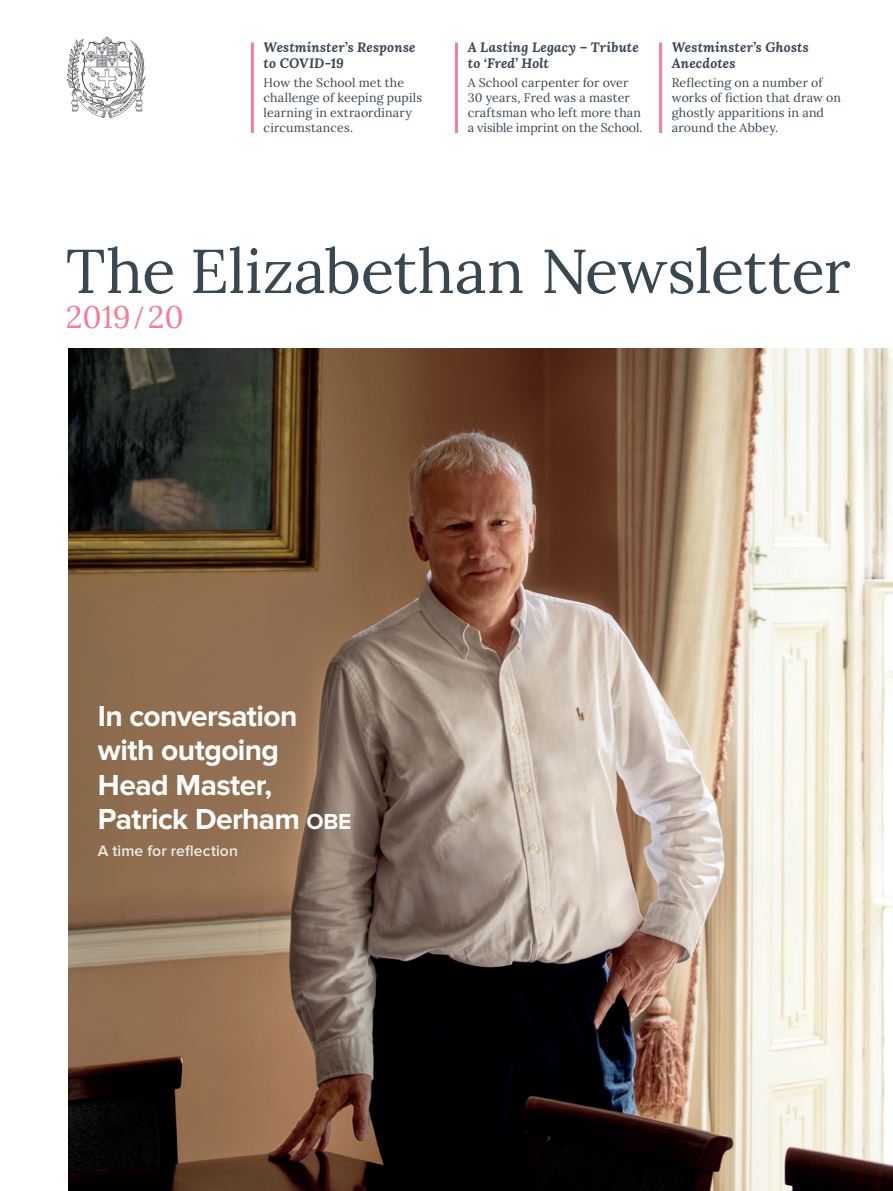
<style>
.page{position:relative;width:893px;height:1191px;background:#fff}
.page>*{position:absolute;margin:0;border:0;box-sizing:border-box;transform-origin:0 0}
.t1{font:61.8px "Lora";letter-spacing:-.005em;color:#394751}
.t2{font:31.05px "Lora";letter-spacing:-.005em;color:#f27e9b}
.t3{font:700 30px/34.5px "Proxima Nova";letter-spacing:-.02em;color:#fff}
.t4{font:600 15.75px "Proxima Nova";letter-spacing:.005em;color:#e9ebe5}
.t5{font:italic 700 13.5px/15.8px "Lora";letter-spacing:.015em;color:#394751}
.t6{font:12.3px/15px "Lora";letter-spacing:.01em;color:#394751}
.s1{font-family:"Proxima Nova"}
.s2{font-size:22.5px}
</style>
<div class="page">
<img style="left:68px;top:349px;width:825px;height:842px">
<img style="left:66px;top:36px;width:80px;height:82px">
<hr style="left:251px;top:43px;width:3px;height:90px;background:#f27e9b">
<hr style="left:455px;top:43px;width:3px;height:90px;background:#f27e9b">
<hr style="left:659px;top:43px;width:3px;height:90px;background:#f27e9b">
<p class="t5" style="left:264px;top:39px;width:153px">Westminster’s Response to COVID-19</p>
<p class="t6" style="left:264px;top:75px;width:160px">How the School met the challenge of keeping pupils learning in extraordinary circumstances.</p>
<p class="t5" style="left:468px;top:39px;width:173px">A Lasting Legacy – Tribute to ‘Fred’ Holt</p>
<p class="t6" style="left:468px;top:75px;width:176px">A School carpenter for over<br>30 years, Fred was a master craftsman who left more than a visible imprint on the School.</p>
<p class="t5" style="left:672px;top:39px;width:139px">Westminster’s Ghosts<br>Anecdotes</p>
<p class="t6" style="left:672px;top:75px;width:171px">Reflecting on a number of works of fiction that draw on ghostly apparitions in and around the Abbey.</p>
<p class="t1" style="left:66px;top:224px;width:786px">The Elizabethan Newsletter</p>
<p class="t2" style="left:66px;top:293px;width:119px">2019<span class="s1">/</span> 20</p>
<p class="t3" style="left:98px;top:699px;width:255px">In conversation with outgoing<br>Head Master,<br>Patrick Derham <span class="s2">OBE</span></p>
<p class="t4" style="left:98px;top:842px;width:142px">A time for reflection</p>
</div>
